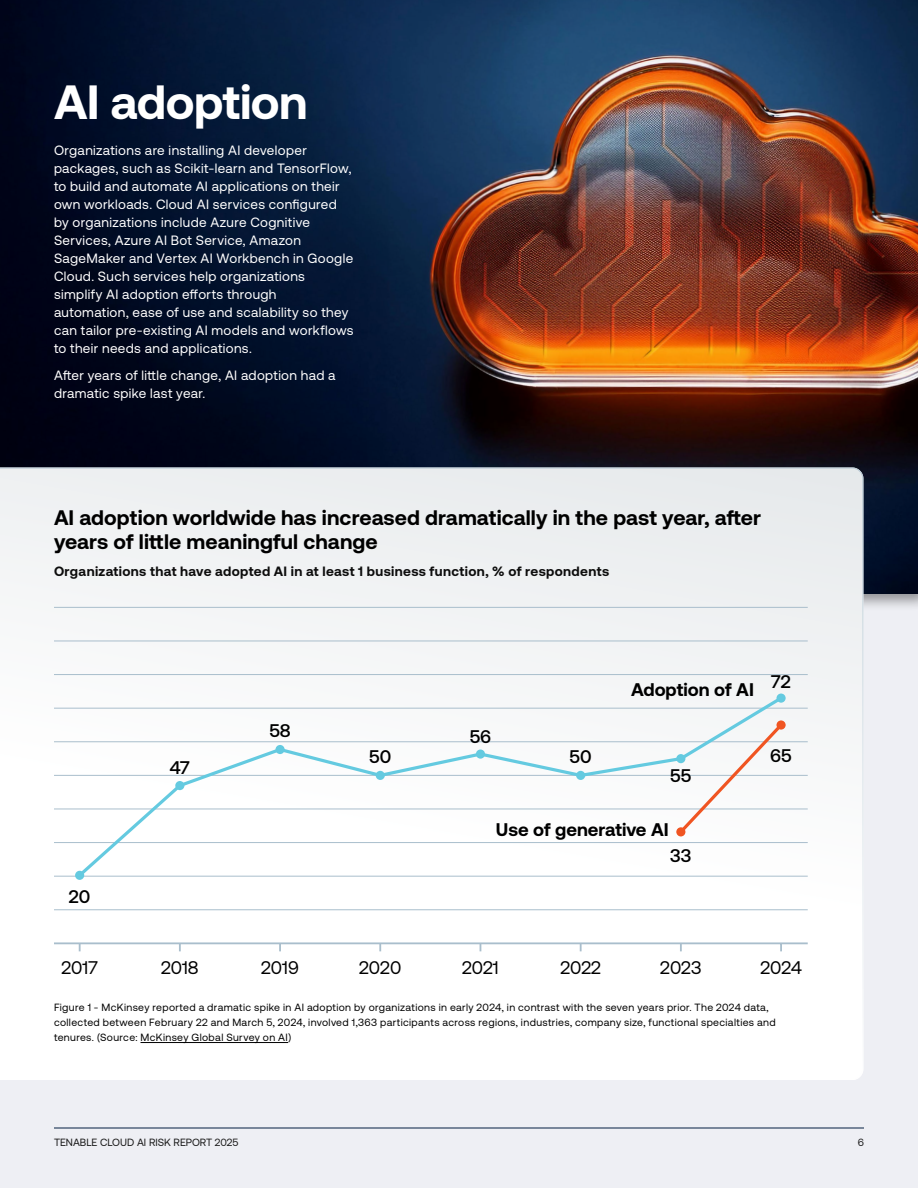
<style>
.page{position:relative;width:918px;height:1188px;background:#eeeff4}
.page>*{position:absolute;margin:0;border:0;box-sizing:border-box;transform-origin:0 0}
.H2_-_Header{font:700 48px "Aeonik Pro";letter-spacing:-.01em;color:#fff}
.H3_-_Sidebar_Header{font:700 21px/24px "Aeonik Pro";letter-spacing:.005em;color:#000}
.t1{font:18.3px "Aeonik Pro";color:#000}
.t2{font:700 18.3px "Aeonik Pro";color:#000}
.t3{font:500 18.3px "Aeonik Pro";color:#000}
.P1_-_main_body{font:13.5px/18px "Aeonik Pro";letter-spacing:.025em;color:#fff}
.P1_-_main_body-2{font:700 13.5px "Aeonik Pro";letter-spacing:.025em;color:#0d0d0d}
.P1_-_main_body-3{font:10.5px/15px "Aeonik Pro";letter-spacing:.035em;color:#000}
.t4{font:10.5px "Aeonik Pro";color:#1a1a1a}
</style>
<div class="page">
<img style="left:0;top:0;width:918px;height:594px">
<svg style="left:0;top:467px;width:863px;height:613px"></svg>
<hr style="left:141px;top:1042px;width:147px;height:1px;background:#000">
<hr style="left:54px;top:909px;width:754px;height:1px;background:#a9becc">
<hr style="left:54px;top:876px;width:754px;height:1px;background:#a9becc">
<hr style="left:54px;top:842px;width:754px;height:1px;background:#a9becc">
<hr style="left:54px;top:809px;width:754px;height:1px;background:#a9becc">
<hr style="left:54px;top:775px;width:754px;height:1px;background:#a9becc">
<hr style="left:54px;top:741px;width:754px;height:1px;background:#a9becc">
<hr style="left:54px;top:708px;width:754px;height:1px;background:#a9becc">
<hr style="left:54px;top:674px;width:754px;height:1px;background:#a9becc">
<hr style="left:54px;top:641px;width:754px;height:1px;background:#a9becc">
<hr style="left:54px;top:607px;width:754px;height:1px;background:#a9becc">
<svg style="left:75px;top:694px;width:710px;height:186px"></svg>
<svg style="left:79px;top:944px;width:2px;height:7px"></svg>
<svg style="left:179px;top:944px;width:2px;height:7px"></svg>
<svg style="left:279px;top:944px;width:2px;height:7px"></svg>
<svg style="left:379px;top:944px;width:2px;height:7px"></svg>
<svg style="left:580px;top:944px;width:2px;height:7px"></svg>
<svg style="left:680px;top:944px;width:2px;height:7px"></svg>
<svg style="left:780px;top:944px;width:2px;height:7px"></svg>
<hr style="left:54px;top:942px;width:754px;height:2px;background:#a9becc">
<hr style="left:54px;top:1128px;width:810px;height:1px;background:#041e42">
<p class="H2_-_Header" style="left:54px;top:75px;width:255px">AI adoption</p>
<p class="P1_-_main_body" style="left:54px;top:141px;width:301px">Organizations are installing AI developer packages, such as Scikit-learn and TensorFlow, to build and automate AI applications on their own workloads. Cloud AI services configured by organizations include Azure Cognitive Services, Azure AI Bot Service, Amazon SageMaker and Vertex AI Workbench in Google Cloud. Such services help organizations simplify AI adoption efforts through automation, ease of use and scalability so they can tailor pre-existing AI models and workflows to their needs and applications.</p>
<p class="P1_-_main_body" style="left:54px;top:366px;width:283px">After years of little change, AI adoption had a dramatic spike last year.</p>
<p class="H3_-_Sidebar_Header" style="left:54px;top:505px;width:709px">AI adoption worldwide has increased dramatically in the past year, after years of little meaningful change</p>
<p class="P1_-_main_body-2" style="left:54px;top:563px;width:557px">Organizations that have adopted AI in at least 1 business function, % of respondents</p>
<p class="t3" style="left:69px;top:890px;width:23px">20</p>
<p class="t3" style="left:170px;top:761px;width:21px">47</p>
<p class="t3" style="left:269px;top:724px;width:23px">58</p>
<p class="t3" style="left:369px;top:749px;width:24px">50</p>
<p class="t3" style="left:470px;top:730px;width:23px">56</p>
<p class="t3" style="left:570px;top:749px;width:24px">50</p>
<p class="t2" style="left:631px;top:682px;width:124px">Adoption of AI</p>
<p class="t3" style="left:670px;top:769px;width:23px">55</p>
<p class="t2" style="left:496px;top:823px;width:174px">Use of generative AI</p>
<p class="t3" style="left:670px;top:848px;width:23px">33</p>
<p class="t3" style="left:771px;top:675px;width:21px">72</p>
<p class="t3" style="left:770px;top:748px;width:23px">65</p>
<p class="t1" style="left:62px;top:961px;width:38px">2017</p>
<p class="t1" style="left:161px;top:961px;width:39px">2018</p>
<p class="t1" style="left:261px;top:961px;width:39px">2019</p>
<p class="t1" style="left:359px;top:961px;width:44px">2020</p>
<p class="t1" style="left:462px;top:961px;width:38px">2021</p>
<p class="t1" style="left:560px;top:961px;width:42px">2022</p>
<p class="t1" style="left:660px;top:961px;width:43px">2023</p>
<p class="t1" style="left:760px;top:961px;width:43px">2024</p>
<p class="P1_-_main_body-3" style="left:54px;top:1000px;width:723px">Figure 1 - McKinsey reported a dramatic spike in AI adoption by organizations in early 2024, in contrast with the seven years prior. The 2024 data, collected between February 22 and March 5, 2024, involved 1,363 participants across regions, industries, company size, functional specialties and tenures. (Source: McKinsey Global Survey on AI)</p>
<p class="t4" style="left:54px;top:1137px;width:186px">TENABLE CLOUD AI RISK REPORT 2025</p>
<p class="t4" style="left:858px;top:1137px;width:8px">6</p>
</div>
